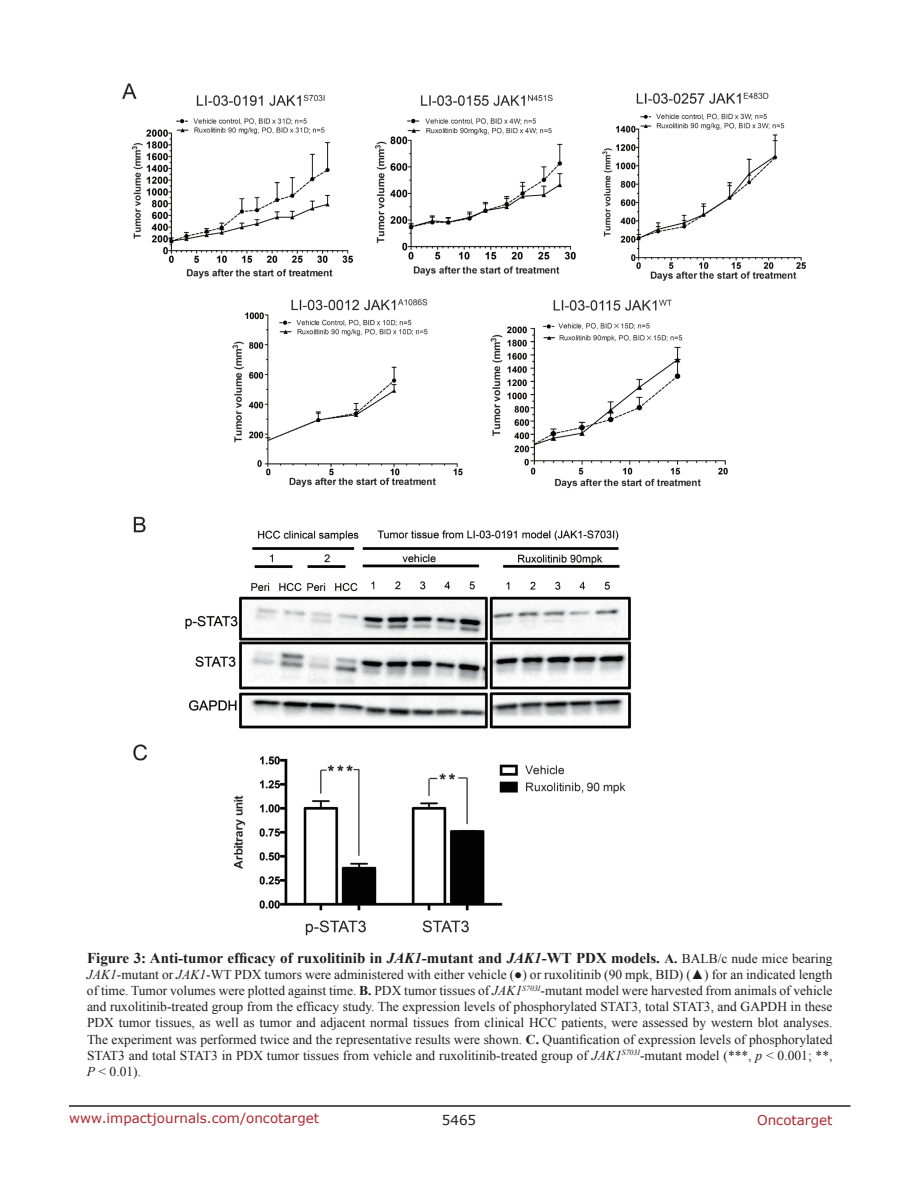
<style>
.page{position:relative;width:918px;height:1188px;background:#fff}
.page>*{position:absolute;margin:0;border:0;box-sizing:border-box;transform-origin:0 0}
.t1{font:700 15px "Times New Roman";color:#201d20}
.t2{font:13.5px/16.2px "Times New Roman";color:#201d20;text-align:justify}
.t3{font:13.5px "Verdana";color:#ac2830}
.t4{font:13.5px "Verdana";color:#201d20}
.s1{font-style:italic}
.s2{font-size:13.5px}
.s3{font-weight:400;font-size:13.5px}
.s4{font-weight:700}
</style>
<div class="page">
<hr style="left:69px;top:1105px;width:781px;height:2px;background:#231f20">
<img style="left:122px;top:83px;width:684px;height:853px">
<p class="t1" style="left:87px;top:947px;width:747px">Figure 3: Anti-tumor efficacy of ruxolitinib in <span class="s1">JAK1</span>-mutant and <span class="s1">JAK1</span>-WT PDX models. <span class="s2">A.</span> <span class="s3">BALB/c nude mice bearing</span></p>
<p class="t2" style="left:87px;top:966px;width:747px"><span class="s1">JAK1</span>-mutant or <span class="s1">JAK1</span>-WT PDX tumors were administered with either vehicle (●) or ruxolitinib (90 mpk, BID) (▲) for an indicated length of time. Tumor volumes were plotted against time. <span class="s4">B.</span> PDX tumor tissues of <span class="s1">JAK1</span><sup>S703I</sup>-mutant model were harvested from animals of vehicle and ruxolitinib-treated group from the efficacy study. The expression levels of phosphorylated STAT3, total STAT3, and GAPDH in these PDX tumor tissues, as well as tumor and adjacent normal tissues from clinical HCC patients, were assessed by western blot analyses.<br>The experiment was performed twice and the representative results were shown. <span class="s4">C.</span> Quantification of expression levels of phosphorylated STAT3 and total STAT3 in PDX tumor tissues from vehicle and ruxolitinib-treated group of <span class="s1">JAK1</span><sup>S703I</sup>-mutant model (***, <span class="s1">p</span> &lt; 0.001; **, <span class="s1">P</span> &lt; 0.01).</p>
<p class="t3" style="left:69px;top:1109px;width:252px">www.impactjournals.com/oncotarget</p>
<p class="t4" style="left:442px;top:1111px;width:36px">5465</p>
<p class="t3" style="left:757px;top:1111px;width:77px">Oncotarget</p>
</div>
